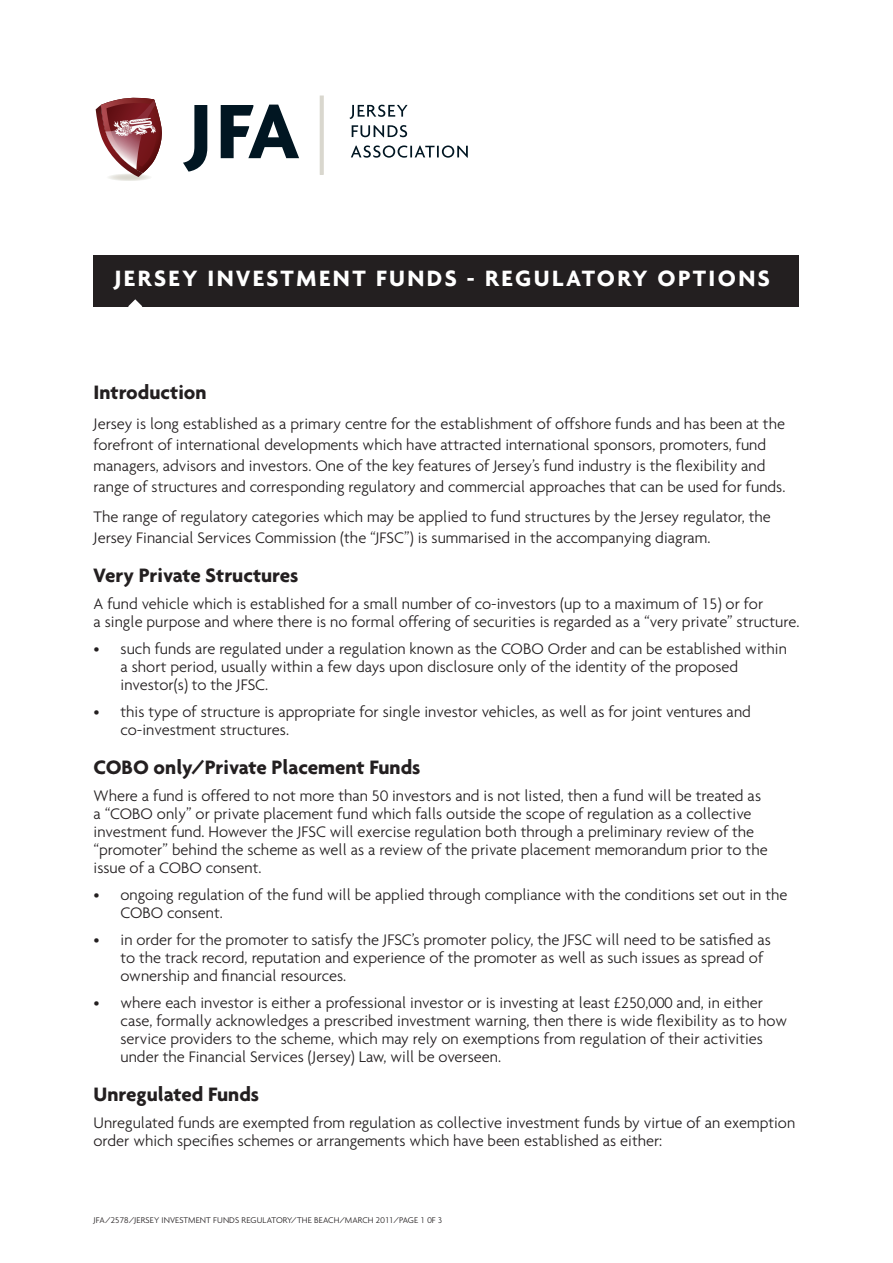
<style>
.page{position:relative;width:893px;height:1263px;background:#fff}
.page>*{position:absolute;margin:0;border:0;box-sizing:border-box;transform-origin:0 0}
.t1{font:700 24px "Agenda";letter-spacing:.1em;color:#fff}
.t2{font:700 21px "Agenda";color:#231f20}
.t3{font:300 16.5px/18px "Agenda";color:#231f20}
.t4{font:300 9px "Agenda";letter-spacing:.01em;color:#231f20}
</style>
<div class="page">
<svg style="left:105px;top:173px;width:48px;height:8px"></svg>
<svg style="left:349px;top:105px;width:59px;height:14px"></svg>
<svg style="left:352px;top:125px;width:55px;height:12px"></svg>
<svg style="left:351px;top:145px;width:117px;height:13px"></svg>
<svg style="left:183px;top:105px;width:24px;height:67px"></svg>
<div style="left:320px;top:96px;width:4px;height:79px;border:1px solid #d9d7ce"></div>
<svg style="left:221px;top:105px;width:78px;height:53px"></svg>
<svg style="left:96px;top:97px;width:66px;height:80px"></svg>
<div style="left:94px;top:255px;width:705px;height:51px;background:#231f20"></div>
<svg style="left:128px;top:299px;width:14px;height:8px"></svg>
<h1 class="t1" style="left:114px;top:264px;width:655px">Jersey Investment Funds - Regulatory Options</h1>
<p class="t2" style="left:94px;top:379px;width:115px">Introduction</p>
<p class="t3" style="left:94px;top:413px;width:693px;line-height:21px">Jersey is long established as a primary centre for the establishment of offshore funds and has been at the forefront of international developments which have attracted international sponsors, promoters, fund managers, advisors and investors. One of the key features of Jersey’s fund industry is the flexibility and range of structures and corresponding regulatory and commercial approaches that can be used for funds.</p>
<p class="t3" style="left:94px;top:506px;width:679px;line-height:21px">The range of regulatory categories which may be applied to fund structures by the Jersey regulator, the<br>Jersey Financial Services Commission (the “JFSC”) is summarised in the accompanying diagram.</p>
<p class="t2" style="left:94px;top:562px;width:206px">Very Private Structures</p>
<p class="t3" style="left:94px;top:594px;width:707px">A fund vehicle which is established for a small number of co-investors (up to a maximum of 15) or for<br>a single purpose and where there is no formal offering of securities is regarded as a “very private” structure.</p>
<p class="t3" style="left:121px;top:639px;width:668px">such funds are regulated under a regulation known as the COBO Order and can be established within a short period, usually within a few days upon disclosure only of the identity of the proposed investor(s) to the JFSC.</p>
<p class="t3" style="left:121px;top:702px;width:632px">this type of structure is appropriate for single investor vehicles, as well as for joint ventures and co-investment structures.</p>
<p class="t2" style="left:94px;top:754px;width:328px">COBO only/Private Placement Funds</p>
<p class="t3" style="left:94px;top:786px;width:676px">Where a fund is offered to not more than 50 investors and is not listed, then a fund will be treated as a “COBO only” or private placement fund which falls outside the scope of regulation as a collective investment fund. However the JFSC will exercise regulation both through a preliminary review of the “promoter” behind the scheme as well as a review of the private placement memorandum prior to the issue of a COBO consent.</p>
<p class="t3" style="left:121px;top:885px;width:668px">ongoing regulation of the fund will be applied through compliance with the conditions set out in the<br>COBO consent.</p>
<p class="t3" style="left:121px;top:930px;width:652px">in order for the promoter to satisfy the JFSC’s promoter policy, the JFSC will need to be satisfied as to the track record, reputation and experience of the promoter as well as such issues as spread of ownership and financial resources.</p>
<p class="t3" style="left:121px;top:993px;width:668px">where each investor is either a professional investor or is investing at least £250,000 and, in either case, formally acknowledges a prescribed investment warning, then there is wide flexibility as to how service providers to the scheme, which may rely on exemptions from regulation of their activities under the Financial Services (Jersey) Law, will be overseen.</p>
<p class="t2" style="left:94px;top:1081px;width:167px">Unregulated Funds</p>
<p class="t3" style="left:94px;top:1113px;width:703px">Unregulated funds are exempted from regulation as collective investment funds by virtue of an exemption order which specifies schemes or arrangements which have been established as either:</p>
<p class="t3" style="left:94px;top:639px;width:8px">•</p>
<p class="t3" style="left:94px;top:702px;width:8px">•</p>
<p class="t3" style="left:94px;top:885px;width:8px">•</p>
<p class="t3" style="left:94px;top:930px;width:8px">•</p>
<p class="t3" style="left:94px;top:993px;width:8px">•</p>
<p class="t4" style="left:94px;top:1215px;width:350px">JFA/2578/JERSEY INVESTMENT FUNDS REGULATORY/THE BEACH/MARCH 2011/PAGE 1 0F 3</p>
</div>
